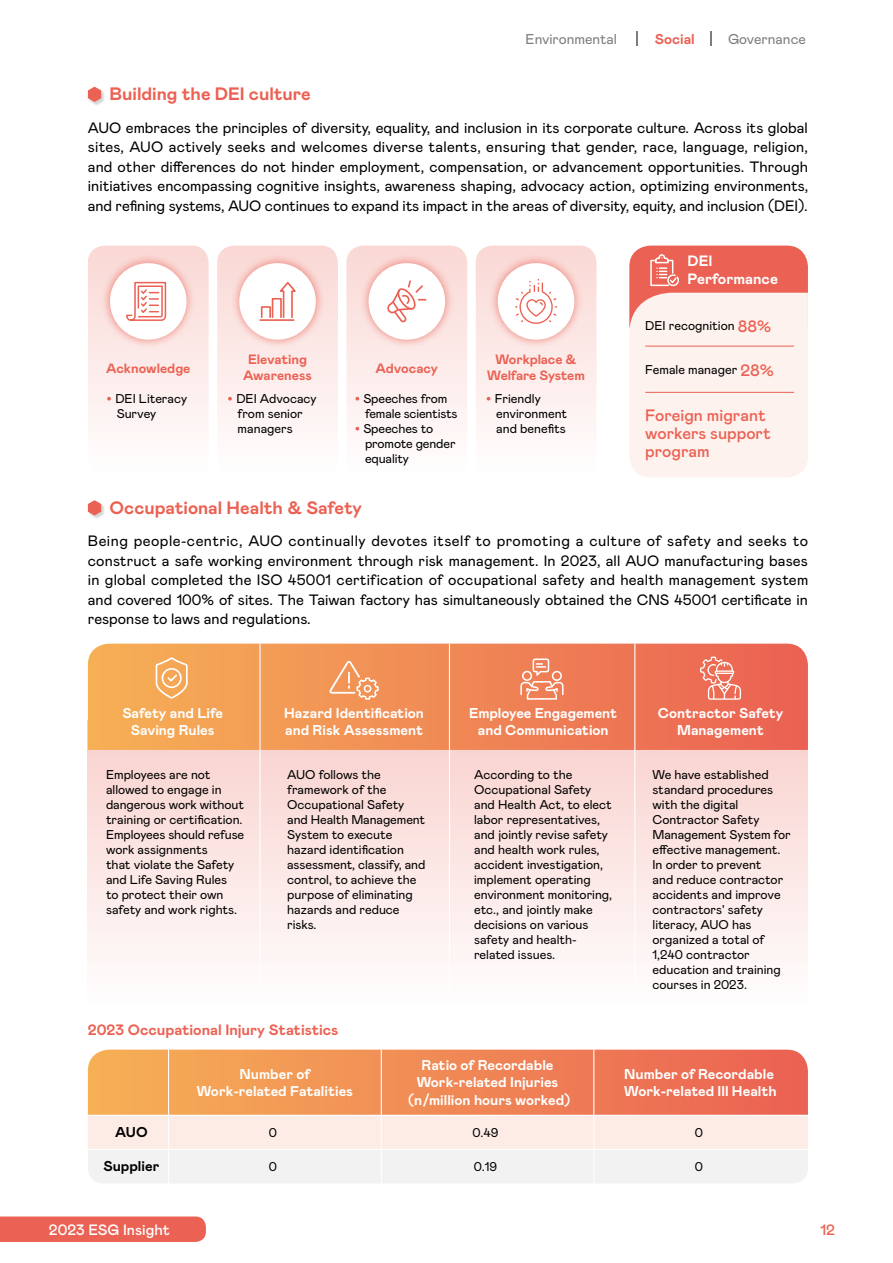
<style>
.page{position:relative;width:893px;height:1263px;background:#fff}
.page>*{position:absolute;margin:0;border:0;box-sizing:border-box;transform-origin:0 0}
.t1{font:700 18px "Mabry Pro";color:#eb6153}
.t2{font:500 16.5px/18px "Mabry Pro";color:#eb6153}
.t3{font:15px/19.5px "Mabry Pro";letter-spacing:-.005em;color:#000;text-align:justify}
.t4{font:700 15px "Mabry Pro";color:#eb6153}
.t5{font:700 15px/18px "Mabry Pro";color:#fff}
.t6{font:500 15px "Mabry Pro";color:#fff}
.t7{font:500 15px "Mabry Pro";color:#eb6153}
.t8{font:700 14.25px/17.2px "Mabry Pro";color:#fff;text-align:center}
.t9{font:14.25px "Mabry Pro";color:#7d7d7d}
.t10{font:700 14.25px "Mabry Pro";color:#000}
.t11{font:700 14.25px "Mabry Pro";color:#eb6153}
.t12{font:700 13.5px/16.5px "Mabry Pro";letter-spacing:-.01em;color:#eb6153;text-align:center}
.t13{font:12.75px/15px "Mabry Pro";color:#000}
.s1{font-weight:500;font-size:10.5px;color:#eb6153}
.s2{font-weight:500;font-size:16.5px;color:#eb6153}
</style>
<div class="page">
<svg style="left:636px;top:31px;width:1px;height:15px"></svg>
<svg style="left:711px;top:31px;width:1px;height:15px"></svg>
<div style="left:87px;top:86px;width:18px;height:20px;background:#000;opacity:.17"></div>
<svg style="left:88px;top:87px;width:13px;height:15px"></svg>
<div style="left:87px;top:500px;width:18px;height:19px;background:#000;opacity:.17"></div>
<svg style="left:88px;top:500px;width:13px;height:15px"></svg>
<svg style="left:88px;top:1049px;width:720px;height:66px;background:#f08a57"></svg>
<hr style="left:168px;top:1049px;width:1px;height:67px;background:#fff">
<hr style="left:381px;top:1049px;width:1px;height:67px;background:#fff">
<hr style="left:593px;top:1049px;width:1px;height:66px;background:#fff">
<svg style="left:88px;top:1116px;width:720px;height:67px"></svg>
<hr style="left:168px;top:1116px;width:1px;height:33px;background:#fff">
<hr style="left:381px;top:1116px;width:1px;height:33px;background:#fff">
<hr style="left:593px;top:1116px;width:1px;height:33px;background:#fff">
<hr style="left:88px;top:1149px;width:81px;height:1px;background:#fff">
<hr style="left:169px;top:1149px;width:212px;height:1px;background:#fff">
<hr style="left:168px;top:1150px;width:1px;height:33px;background:#fff">
<hr style="left:381px;top:1149px;width:213px;height:1px;background:#fff">
<hr style="left:381px;top:1150px;width:1px;height:33px;background:#fff">
<hr style="left:594px;top:1149px;width:214px;height:1px;background:#fff">
<hr style="left:593px;top:1150px;width:1px;height:33px;background:#fff">
<svg style="left:88px;top:750px;width:720px;height:204px;fill:#fbe5e3"></svg>
<svg style="left:88px;top:644px;width:720px;height:106px;background:#f08955"></svg>
<hr style="left:259px;top:644px;width:2px;height:365px;background:#fff">
<hr style="left:449px;top:644px;width:1px;height:365px;background:#fff">
<hr style="left:634px;top:644px;width:1px;height:365px;background:#fff">
<svg style="left:155px;top:656px;width:33px;height:44px"></svg>
<svg style="left:327px;top:659px;width:52px;height:41px;background:#f3a36f"></svg>
<svg style="left:520px;top:658px;width:44px;height:42px;background:#f29c7d"></svg>
<svg style="left:700px;top:657px;width:41px;height:43px;background:#f08e7d"></svg>
<svg style="left:629px;top:246px;width:179px;height:231px;background:#fad4ce"></svg>
<div style="left:88px;top:246px;width:121px;height:231px;background:linear-gradient(to bottom,#fad8d4,#fefefe);border-radius:17px"></div>
<div style="left:217px;top:246px;width:121px;height:231px;background:linear-gradient(to bottom,#fad8d4,#fefefe);border-radius:17px"></div>
<div style="left:346px;top:246px;width:121px;height:231px;background:linear-gradient(to bottom,#fad8d4,#fefefe);border-radius:17px"></div>
<div style="left:476px;top:246px;width:120px;height:231px;background:linear-gradient(to bottom,#fad8d4,#fefefe);border-radius:17px"></div>
<svg style="left:107px;top:397px;width:4px;height:3px"></svg>
<svg style="left:228px;top:397px;width:4px;height:3px"></svg>
<svg style="left:355px;top:397px;width:4px;height:3px"></svg>
<svg style="left:355px;top:427px;width:4px;height:3px"></svg>
<div style="left:101px;top:254px;width:94px;height:94px;background:#eb6153;opacity:.75"></div>
<div style="left:110px;top:263px;width:77px;height:77px;background:#fff;border-radius:50%"></div>
<svg style="left:126px;top:281px;width:41px;height:40px"></svg>
<div style="left:230px;top:254px;width:95px;height:94px;background:#eb6153;opacity:.75"></div>
<div style="left:239px;top:263px;width:77px;height:77px;background:#fff;border-radius:50%"></div>
<svg style="left:259px;top:282px;width:37px;height:39px"></svg>
<div style="left:359px;top:254px;width:95px;height:94px;background:#eb6153;opacity:.75"></div>
<div style="left:369px;top:263px;width:76px;height:77px;background:#fff;border-radius:50%"></div>
<svg style="left:387px;top:280px;width:39px;height:42px"></svg>
<div style="left:489px;top:254px;width:94px;height:94px;background:#eb6153;opacity:.75"></div>
<div style="left:498px;top:263px;width:76px;height:77px;background:#fff;border-radius:50%"></div>
<svg style="left:515px;top:279px;width:42px;height:45px"></svg>
<div style="left:0;top:1216px;width:206px;height:26px;background:#eb6153"></div>
<p class="t9" style="left:526px;top:29px;width:93px">Environmental</p>
<p class="t11" style="left:655px;top:28px;width:42px">Social</p>
<p class="t9" style="left:728px;top:29px;width:79px">Governance</p>
<h1 class="t1" style="left:110px;top:81px;width:203px">Building the DEI culture</h1>
<p class="t3" style="left:88px;top:117px;width:722px">AUO embraces the principles of diversity, equality, and inclusion in its corporate culture. Across its global sites, AUO actively seeks and welcomes diverse talents, ensuring that gender, race, language, religion, and other differences do not hinder employment, compensation, or advancement opportunities. Through initiatives encompassing cognitive insights, awareness shaping, advocacy action, optimizing environments, and refining systems, AUO continues to expand its impact in the areas of diversity, equity, and inclusion (DEI).</p>
<p class="t12" style="left:106px;top:359px;width:86px">Acknowledge</p>
<p class="t12" style="left:243px;top:350px;width:70px">Elevating<br>Awareness</p>
<p class="t12" style="left:376px;top:359px;width:64px">Advocacy</p>
<p class="t12" style="left:487px;top:350px;width:99px">Workplace &amp;<br>Welfare System</p>
<p class="t13" style="left:117px;top:390px;width:72px;text-indent:-9px"><span class="s1">•</span> DEI Literacy<br>Survey</p>
<p class="t13" style="left:238px;top:390px;width:81px;text-indent:-9px"><span class="s1">•</span> DEI Advocacy from senior managers</p>
<p class="t13" style="left:365px;top:390px;width:94px;text-indent:-9px"><span class="s1">•</span> Speeches from female scientists</p>
<p class="t13" style="left:496px;top:390px;width:72px;text-indent:-9px"><span class="s1">•</span> Friendly environment and benefits</p>
<p class="t13" style="left:365px;top:420px;width:92px;text-indent:-9px"><span class="s1">•</span> Speeches to promote gender equality</p>
<p class="t5" style="left:687px;top:251px;width:92px">DEI<br>Performance</p>
<p class="t13" style="left:645px;top:318px;width:128px">DEI recognition <span class="s2">88%</span></p>
<p class="t13" style="left:645px;top:362px;width:130px">Female manager <span class="s2">28%</span></p>
<p class="t2" style="left:645px;top:405px;width:127px">Foreign migrant workers support program</p>
<h1 class="t1" style="left:110px;top:495px;width:254px">Occupational Health &amp; Safety</h1>
<p class="t3" style="left:88px;top:531px;width:722px">Being people-centric, AUO continually devotes itself to promoting a culture of safety and seeks to construct a safe working environment through risk management. In 2023, all AUO manufacturing bases in global completed the ISO 45001 certification of occupational safety and health management system and covered 100% of sites. The Taiwan factory has simultaneously obtained the CNS 45001 certificate in response to laws and regulations.</p>
<p class="t8" style="left:122px;top:703px;width:102px">Safety and Life<br>Saving Rules</p>
<p class="t8" style="left:284px;top:703px;width:141px;text-align:left">Hazard Identification and Risk Assessment</p>
<p class="t8" style="left:469px;top:703px;width:149px">Employee Engagement and Communication</p>
<p class="t8" style="left:658px;top:703px;width:127px">Contractor Safety<br>Management</p>
<p class="t13" style="left:106px;top:766px;width:140px">Employees are not allowed to engage in dangerous work without training or certification.<br>Employees should refuse work assignments<br>that violate the Safety and Life Saving Rules<br>to protect their own safety and work rights.</p>
<p class="t13" style="left:287px;top:766px;width:140px">AUO follows the framework of the<br>Occupational Safety and Health Management<br>System to execute hazard identification assessment, classify, and control, to achieve the purpose of eliminating hazards and reduce risks.</p>
<p class="t13" style="left:474px;top:766px;width:140px">According to the<br>Occupational Safety and Health Act, to elect labor representatives, and jointly revise safety and health work rules, accident investigation, implement operating environment monitoring, etc., and jointly make decisions on various safety and health&shy;related issues.</p>
<p class="t13" style="left:652px;top:766px;width:140px">We have established standard procedures with the digital<br>Contractor Safety<br>Management System for effective management.<br>In order to prevent<br>and reduce contractor accidents and improve contractors' safety literacy, AUO has organized a total of<br>1,240 contractor education and training courses in 2023.</p>
<p class="t4" style="left:88px;top:1018px;width:252px">2023 Occupational Injury Statistics</p>
<p class="t8" style="left:197px;top:1064px;width:158px">Number of<br>Work-related Fatalities</p>
<p class="t8" style="left:408px;top:1056px;width:164px">Ratio of Recordable<br>Work-related Injuries (n/million hours worked)</p>
<p class="t8" style="left:624px;top:1064px;width:154px;text-align:left">Number of Recordable<br>Work-related Ill Health</p>
<p class="t10" style="left:115px;top:1122px;width:34px">AUO</p>
<p class="t13" style="left:269px;top:1124px;width:10px">0</p>
<p class="t13" style="left:472px;top:1124px;width:28px">0.49</p>
<p class="t13" style="left:695px;top:1124px;width:10px">0</p>
<p class="t10" style="left:103px;top:1156px;width:57px">Supplier</p>
<p class="t13" style="left:269px;top:1158px;width:10px">0</p>
<p class="t13" style="left:474px;top:1158px;width:25px">0.19</p>
<p class="t13" style="left:695px;top:1158px;width:10px">0</p>
<p class="t6" style="left:49px;top:1218px;width:122px">2023 ESG Insight</p>
<p class="t7" style="left:820px;top:1218px;width:16px">12</p>
</div>
